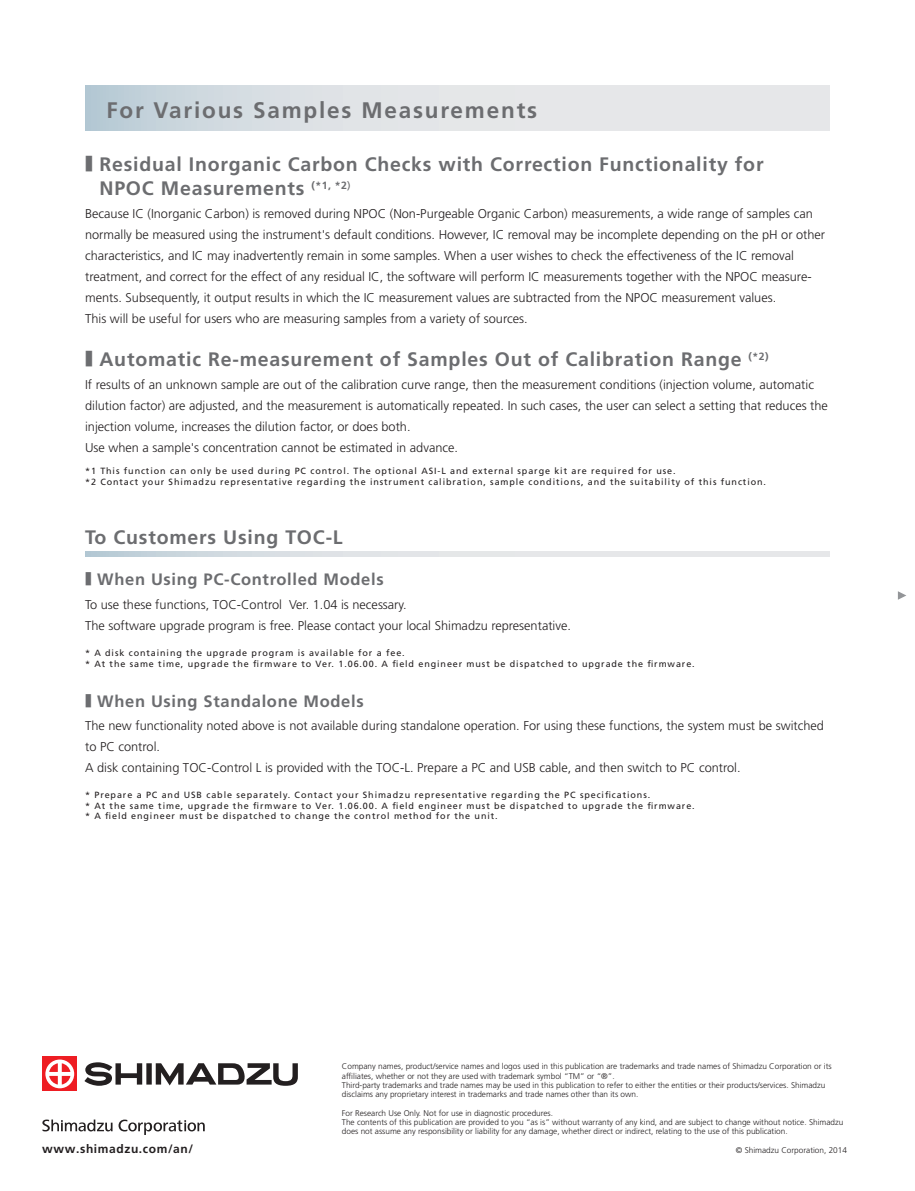
<style>
.page{position:relative;width:915px;height:1191px;background:#fff}
.page>*{position:absolute;margin:0;border:0;box-sizing:border-box;transform-origin:0 0}
.t1{font:700 22.5px "Frutiger LT Std";letter-spacing:.08em;color:#6c6d70}
.t2{font:700 19.5px/23.4px "Frutiger LT Std";letter-spacing:.04em;color:#6c6d70}
.t3{font:700 16.5px "Frutiger LT Std";letter-spacing:.04em;color:#6c6d70}
.t4{font:300 12.75px/21px "Frutiger LT Std";color:#231f20}
.t5{font:700 12px "Frutiger";letter-spacing:.05em;color:#231f20}
.t6{font:9px/10.8px "Frutiger LT Std";letter-spacing:.1em;color:#231f20}
.t7{font:300 8.25px/9.1px "Frutiger LT Std";color:#231f20}
.s1{font-family:"Koz Go Pro";font-weight:500}
</style>
<div class="page">
<div style="left:42px;top:1056px;width:35px;height:35px;background:#ee1d23"></div>
<svg style="left:45px;top:1059px;width:29px;height:29px"></svg>
<svg style="left:84px;top:1062px;width:58px;height:23px"></svg>
<div style="left:146px;top:1063px;width:6px;height:21px;background:#231f20"></div>
<svg style="left:156px;top:1063px;width:142px;height:22px"></svg>
<svg style="left:42px;top:1119px;width:163px;height:16px"></svg>
<svg style="left:897px;top:591px;width:9px;height:9px"></svg>
<svg style="left:85px;top:552px;width:744px;height:4px;background:#dde1e5"></svg>
<svg style="left:85px;top:85px;width:744px;height:46px;background:#dce1e5"></svg>
<h1 class="t1" style="left:106px;top:97px;width:432px">For Various Samples Measurements</h1>
<h2 class="t2" style="left:99px;top:153px;width:665px;text-indent:-14px"><span class="s1">■</span> Residual Inorganic Carbon Checks with Correction Functionality for<br>NPOC Measurements <sup>(*1,</sup> <sup>*2</sup><sup>)</sup></h2>
<p class="t4" style="left:85px;top:203px;width:741px">Because IC (Inorganic Carbon) is removed during NPOC (Non-Purgeable Organic Carbon) measurements, a wide range of samples can normally be measured using the instrument's default conditions. However, IC removal may be incomplete depending on the pH or other characteristics, and IC may inadvertently remain in some samples. When a user wishes to check the effectiveness of the IC removal treatment, and correct for the effect of any residual IC, the software will perform IC measurements together with the NPOC measure&shy;ments. Subsequently, it output results in which the IC measurement values are subtracted from the NPOC measurement values.<br>This will be useful for users who are measuring samples from a variety of sources.</p>
<h2 class="t2" style="left:85px;top:347px;width:684px"><span class="s1">■</span> Automatic Re-measurement of Samples Out of Calibration Range <sup>(*2)</sup></h2>
<p class="t4" style="left:85px;top:374px;width:744px">If results of an unknown sample are out of the calibration curve range, then the measurement conditions (injection volume, automatic dilution factor) are adjusted, and the measurement is automatically repeated. In such cases, the user can select a setting that reduces the injection volume, increases the dilution factor, or does both.<br>Use when a sample's concentration cannot be estimated in advance.</p>
<p class="t6" style="left:85px;top:465px;width:682px">*1 This function can only be used during PC control. The optional ASI-L and external sparge kit are required for use.<br>*2 Contact your Shimadzu representative regarding the instrument calibration, sample conditions, and the suitability of this function.</p>
<h2 class="t2" style="left:85px;top:526px;width:259px">To Customers Using TOC-L</h2>
<p class="t3" style="left:85px;top:570px;width:300px"><span class="s1">■</span> When Using PC-Controlled Models</p>
<p class="t4" style="left:85px;top:594px;width:487px">To use these functions, TOC-Control Ver. 1.04 is necessary.<br>The software upgrade program is free. Please contact your local Shimadzu representative.</p>
<p class="t6" style="left:85px;top:647px;width:611px">* A disk containing the upgrade program is available for a fee.<br>* At the same time, upgrade the firmware to Ver. 1.06.00. A field engineer must be dispatched to upgrade the firmware.</p>
<p class="t3" style="left:85px;top:691px;width:280px"><span class="s1">■</span> When Using Standalone Models</p>
<p class="t4" style="left:85px;top:715px;width:740px">The new functionality noted above is not available during standalone operation. For using these functions, the system must be switched to PC control.<br>A disk containing TOC-Control L is provided with the TOC-L. Prepare a PC and USB cable, and then switch to PC control.</p>
<p class="t6" style="left:85px;top:789px;width:611px">* Prepare a PC and USB cable separately. Contact your Shimadzu representative regarding the PC specifications.<br>* At the same time, upgrade the firmware to Ver. 1.06.00. A field engineer must be dispatched to upgrade the firmware. * A field engineer must be dispatched to change the control method for the unit.</p>
<p class="t7" style="left:342px;top:1062px;width:491px">Company names, product/service names and logos used in this publication are trademarks and trade names of Shimadzu Corporation or its affiliates, whether or not they are used with trademark symbol “TM” or “®”.<br>Third-party trademarks and trade names may be used in this publication to refer to either the entities or their products/services. Shimadzu disclaims any proprietary interest in trademarks and trade names other than its own.</p>
<p class="t7" style="left:342px;top:1108px;width:503px">For Research Use Only. Not for use in diagnostic procedures.<br>The contents of this publication are provided to you “as is” without warranty of any kind, and are subject to change without notice. Shimadzu does not assume any responsibility or liability for any damage, whether direct or indirect, relating to the use of this publication.</p>
<p class="t5" style="left:42px;top:1141px;width:152px">www.shimadzu.com/an/</p>
<p class="t7" style="left:735px;top:1145px;width:113px">© Shimadzu Corporation, 2014</p>
</div>
